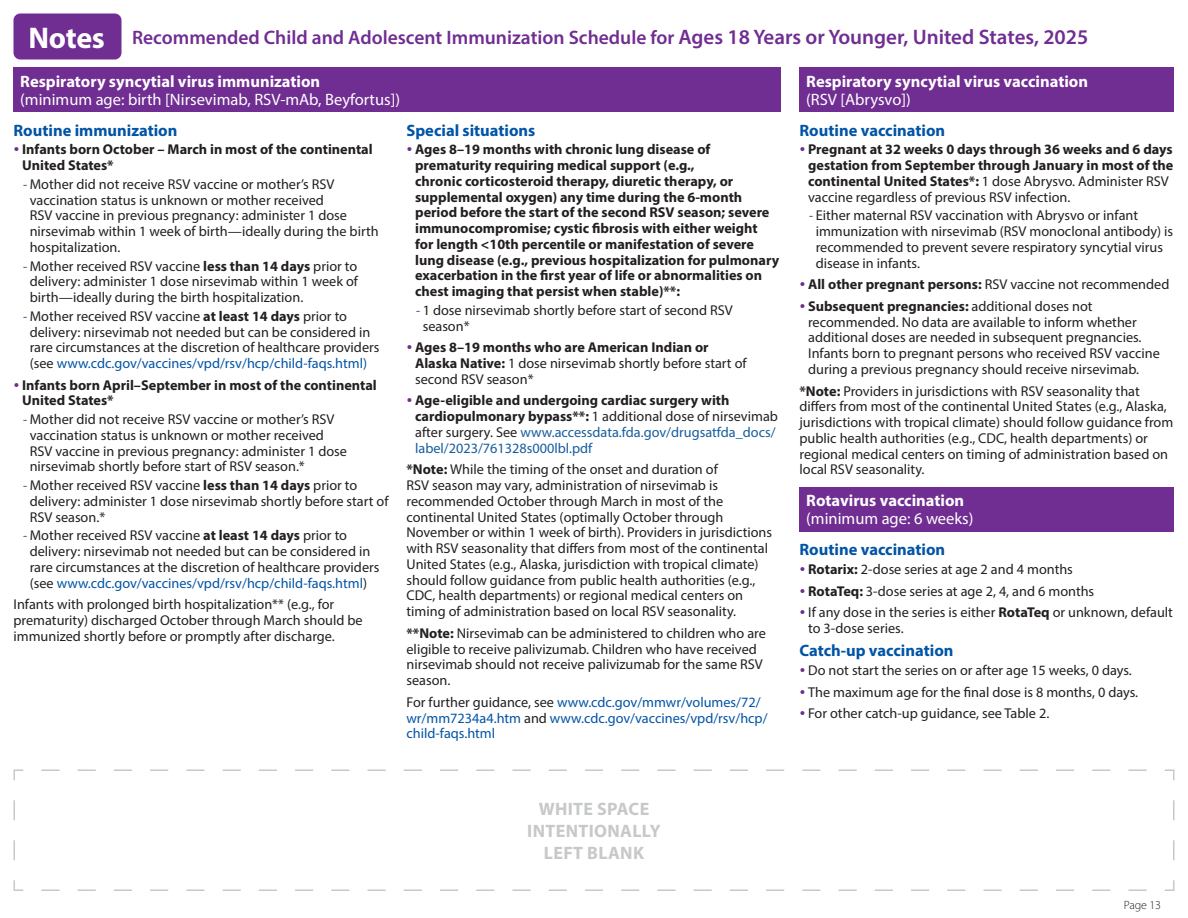
<style>
.page{position:relative;width:1188px;height:918px;background:#fff}
.page>*{position:absolute;margin:0;border:0;box-sizing:border-box;transform-origin:0 0}
.H2_-_span{font:600 19.5px "Myriad Pro";color:#702d92}
.t1{font:700 18px/21.6px "Myriad Pro";letter-spacing:.02em;color:#c7c8ca;text-align:center}
.t2{font:700 16.5px "Myriad Pro";color:#0154a6}
.t3{font:700 16.5px/18px "Myriad Pro";color:#fff}
.t4{font:16.5px/18px "Myriad Pro";color:#fff}
.L{font:14.25px/15.8px "Myriad Pro";color:#231f20}
.L2{font:14.25px/15.8px "Myriad Pro";color:#231f20}
.L-2{font:700 14.25px/15.8px "Myriad Pro";color:#231f20}
.t5{font:14.25px/15.8px "Myriad Pro";color:#0154a6}
.t6{font:300 12px "Myriad Pro";letter-spacing:-.01em;color:#231f20}
.s1{font-weight:700;font-size:30px;color:#fff}
.s2{font-size:21px}
.s3{font-weight:700}
.s4{font-size:13.5px;color:#702d92}
.s5{color:#0154a6}
.s6{font-weight:400}
.s7{font-weight:400;color:#175d9e}
.s8{color:#231f20}
</style>
<div class="page">
<div style="left:14px;top:68px;width:768px;height:44px;background:#702d92"></div>
<div style="left:800px;top:68px;width:374px;height:44px;background:#702d92"></div>
<div style="left:800px;top:487px;width:374px;height:45px;background:#702d92"></div>
<svg style="left:13px;top:769px;width:1162px;height:122px"></svg>
<div style="left:14px;top:14px;width:108px;height:46px;background:#702d92;border-radius:7px"></div>
<h2 class="H2_-_span" style="left:29px;top:25px;width:1061px"><span class="s1">Notes</span> Recommended Child and Adolescent Immunization Schedule for <span class="s2">Ages 18 Years or Younger, United States, 2025</span></h2>
<h3 class="t4" style="left:20px;top:72px;width:381px"><span class="s3">Respiratory syncytial virus immunization<br></span>(minimum age: birth [Nirsevimab, RSV-mAb, Beyfortus])</h3>
<h4 class="t2" style="left:14px;top:119px;width:166px">Routine immunization</h4>
<p class="L-2" style="left:22px;top:141px;width:352px">Infants born October – March in most of the continental<br>United States*</p>
<p class="L2" style="left:30px;top:176px;width:350px;text-indent:-6px"><span class="s4">-</span> Mother did not receive RSV vaccine or mother’s RSV vaccination status is unknown or mother received<br>RSV vaccine in previous pregnancy: administer 1 dose nirsevimab within 1 week of birth—ideally during the birth hospitalization.</p>
<p class="L2" style="left:30px;top:258px;width:330px;text-align:justify;text-indent:-6px"><span class="s4">-</span> Mother received RSV vaccine <span class="s3">less than 14 days</span> prior to delivery: administer 1 dose nirsevimab within 1 week of birth—ideally during the birth hospitalization.</p>
<p class="L2" style="left:30px;top:308px;width:351px;text-indent:-6px"><span class="s4">-</span> Mother received RSV vaccine <span class="s3">at least 14 days</span> prior to delivery: nirsevimab not needed but can be considered in rare circumstances at the discretion of healthcare providers (see <span class="s5">www.cdc.gov/vaccines/vpd/rsv/hcp/child-faqs.html)</span></p>
<p class="L-2" style="left:22px;top:377px;width:356px">Infants born April–September in most of the continental<br>United States*</p>
<p class="L2" style="left:30px;top:411px;width:319px;text-indent:-6px"><span class="s4">-</span> Mother did not receive RSV vaccine or mother’s RSV vaccination status is unknown or mother received RSV vaccine in previous pregnancy: administer 1 dose nirsevimab shortly before start of RSV season.*</p>
<p class="L2" style="left:30px;top:477px;width:360px;text-indent:-6px"><span class="s4">-</span> Mother received RSV vaccine <span class="s3">less than 14 days</span> prior to delivery: administer 1 dose nirsevimab shortly before start of<br>RSV season.*</p>
<p class="L2" style="left:30px;top:528px;width:351px;text-indent:-6px"><span class="s4">-</span> Mother received RSV vaccine <span class="s3">at least 14 days</span> prior to delivery: nirsevimab not needed but can be considered in rare circumstances at the discretion of healthcare providers (see <span class="s5">www.cdc.gov/vaccines/vpd/rsv/hcp/child-faqs.html</span>)</p>
<p class="L" style="left:13px;top:596px;width:351px">Infants with prolonged birth hospitalization** (e.g., for prematurity) discharged October through March should be immunized shortly before or promptly after discharge.</p>
<h4 class="t2" style="left:406px;top:119px;width:130px">Special situations</h4>
<p class="L-2" style="left:415px;top:141px;width:366px">Ages 8–19 months with chronic lung disease of prematurity requiring medical support (e.g.,<br>chronic corticosteroid therapy, diuretic therapy, or supplemental oxygen) any time during the 6-month period before the start of the second RSV season; severe immunocompromise; cystic fibrosis with either weight for length &lt;10th percentile or manifestation of severe lung disease (e.g., previous hospitalization for pulmonary exacerbation in the first year of life or abnormalities on chest imaging that persist when stable)**:</p>
<p class="L2" style="left:423px;top:302px;width:312px;text-indent:-6px"><span class="s4">-</span> 1 dose nirsevimab shortly before start of second RSV season*</p>
<p class="L" style="left:415px;top:339px;width:333px"><span class="s3">Ages 8–19 months who are American Indian or<br>Alaska Native:</span> 1 dose nirsevimab shortly before start of second RSV season*</p>
<p class="L-2" style="left:415px;top:392px;width:364px">Age-eligible and undergoing cardiac surgery with cardiopulmonary bypass**: <span class="s6">1 additional dose of nirsevimab after surgery. See</span> <span class="s7">www.accessdata.fda.gov/drugsatfda_docs/ label/2023/761328s000lbl.pdf</span></p>
<p class="L" style="left:407px;top:462px;width:367px"><span class="s3">*Note:</span> While the timing of the onset and duration of<br>RSV season may vary, administration of nirsevimab is recommended October through March in most of the continental United States (optimally October through November or within 1 week of birth). Providers in jurisdictions with RSV seasonality that differs from most of the continental United States (e.g., Alaska, jurisdiction with tropical climate) should follow guidance from public health authorities (e.g., CDC, health departments) or regional medical centers on timing of administration based on local RSV seasonality.</p>
<p class="L" style="left:407px;top:625px;width:361px"><span class="s3">**Note:</span> Nirsevimab can be administered to children who are eligible to receive palivizumab. Children who have received nirsevimab should not receive palivizumab for the same RSV season.</p>
<p class="t5" style="left:407px;top:694px;width:363px"><span class="s8">For further guidance, see</span> www.cdc.gov/mmwr/volumes/72/ wr/mm7234a4.htm <span class="s8">and</span> www.cdc.gov/vaccines/vpd/rsv/hcp/ child-faqs.html</p>
<h3 class="t3" style="left:806px;top:72px;width:283px">Respiratory syncytial virus vaccination <span class="s6">(RSV [Abrysvo])</span></h3>
<h4 class="t2" style="left:800px;top:119px;width:147px">Routine vaccination</h4>
<p class="L-2" style="left:808px;top:141px;width:367px">Pregnant at 32 weeks 0 days through 36 weeks and 6 days gestation from September through January in most of the continental United States*: <span class="s6">1 dose Abrysvo. Administer RSV vaccine regardless of previous RSV infection.</span></p>
<p class="L2" style="left:816px;top:207px;width:359px;text-indent:-6px"><span class="s4">-</span> Either maternal RSV vaccination with Abrysvo or infant immunization with nirsevimab (RSV monoclonal antibody) is recommended to prevent severe respiratory syncytial virus disease in infants.</p>
<p class="L-2" style="left:808px;top:276px;width:363px">All other pregnant persons: <span class="s6">RSV vaccine not recommended</span></p>
<p class="L" style="left:808px;top:298px;width:353px"><span class="s3">Subsequent pregnancies:</span> additional doses not recommended. No data are available to inform whether additional doses are needed in subsequent pregnancies.<br>Infants born to pregnant persons who received RSV vaccine during a previous pregnancy should receive nirsevimab.</p>
<p class="L" style="left:800px;top:383px;width:375px"><span class="s3">*Note:</span> Providers in jurisdictions with RSV seasonality that differs from most of the continental United States (e.g., Alaska, jurisdictions with tropical climate) should follow guidance from public health authorities (e.g., CDC, health departments) or regional medical centers on timing of administration based on local RSV seasonality.</p>
<h3 class="t3" style="left:806px;top:491px;width:169px">Rotavirus vaccination <span class="s6">(minimum age: 6 weeks)</span></h3>
<h4 class="t2" style="left:800px;top:539px;width:147px">Routine vaccination</h4>
<p class="L" style="left:808px;top:561px;width:266px"><span class="s3">Rotarix:</span> 2-dose series at age 2 and 4 months</p>
<p class="L" style="left:808px;top:583px;width:288px"><span class="s3">RotaTeq:</span> 3-dose series at age 2, 4, and 6 months</p>
<p class="L" style="left:808px;top:604px;width:366px">If any dose in the series is either <span class="s3">RotaTeq</span> or unknown, default to 3-dose series.</p>
<h4 class="t2" style="left:800px;top:640px;width:156px">Catch-up vaccination</h4>
<p class="L" style="left:808px;top:662px;width:325px">Do not start the series on or after age 15 weeks, 0 days.</p>
<p class="L" style="left:808px;top:684px;width:332px">The maximum age for the final dose is 8 months, 0 days.</p>
<p class="L" style="left:808px;top:706px;width:243px">For other catch-up guidance, see Table 2.</p>
<p class="t1" style="left:527px;top:798px;width:135px">WHITE SPACE<br>INTENTIONALLY<br>LEFT BLANK</p>
<p class="t6" style="left:1124px;top:898px;width:39px">Page 13</p>
</div>
